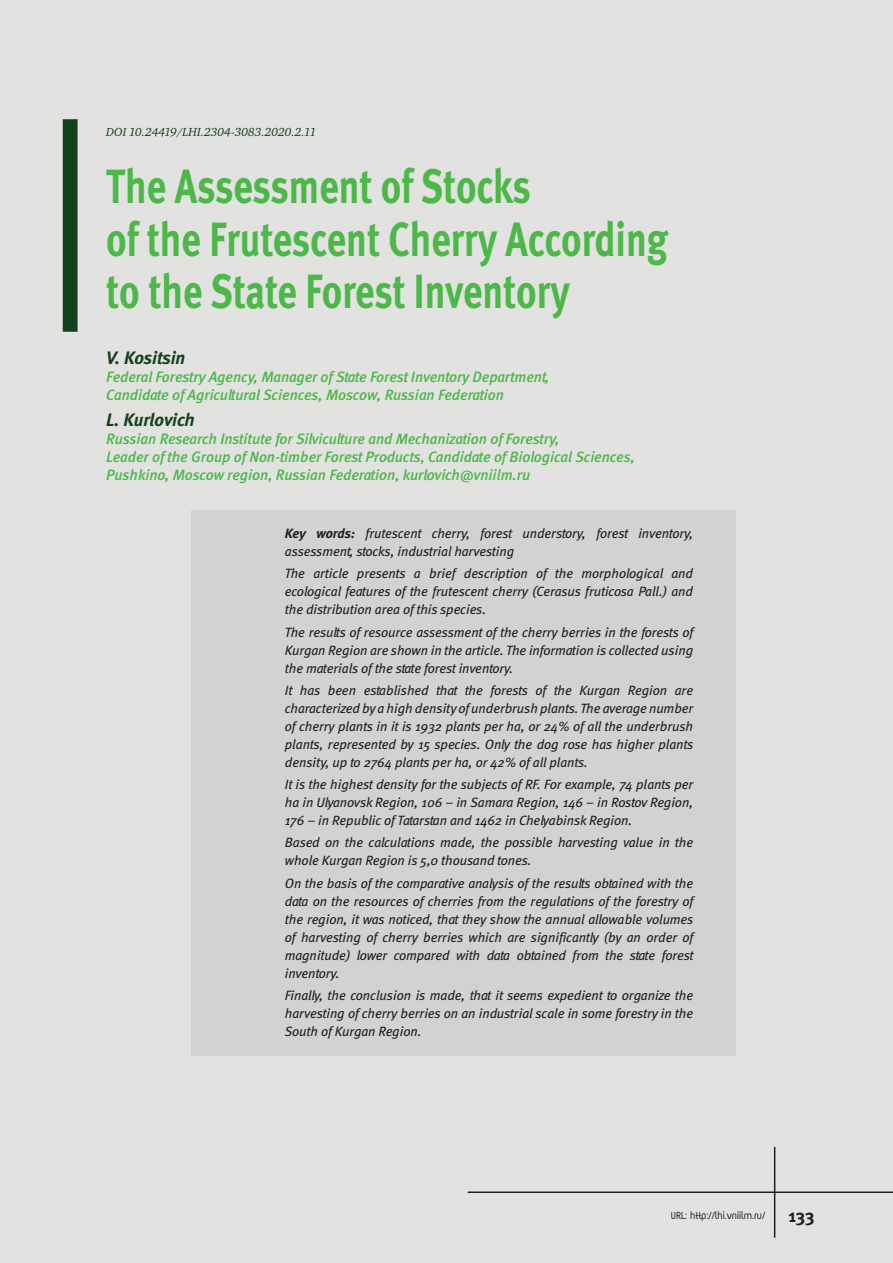
<style>
.page{position:relative;width:893px;height:1263px;background:#e2e2e1}
.page>*{position:absolute;margin:0;border:0;box-sizing:border-box;transform-origin:0 0}
.Zag_1{font:48px/52.5px "Meta Bold LFC";color:#4cb848;scale:.8 1}
.Zag_Avtor{font:italic 18px "Meta Bold C";letter-spacing:-.005em;color:#13431d}
.t1{font:18px "Meta Bold C";color:#231f20}
.Zag_Avtor_01{font:italic 15px/18px "Meta Medium C";letter-spacing:-.01em;color:#4cb848}
.Annotaciya{font:italic 13.5px/18px "Meta Book C";letter-spacing:-.01em;color:#231f20;text-align:justify}
.UDK{font:italic 12px "Charter C";color:#13431d}
.t2{font:700 12px "Magic C";color:#231f20}
.s1{font-family:"Meta Bold LFC"}
</style>
<div class="page">
<hr style="left:468px;top:1191px;width:425px;height:2px;background:#231f20">
<hr style="left:774px;top:1147px;width:1px;height:90px;background:#231f20">
<div style="left:63px;top:119px;width:15px;height:213px;background:#13431d"></div>
<div style="left:191px;top:510px;width:545px;height:66px;background:#d1d2d4"></div>
<div style="left:191px;top:551px;width:545px;height:83px;background:#d1d2d4"></div>
<div style="left:191px;top:609px;width:545px;height:83px;background:#d1d2d4"></div>
<div style="left:191px;top:667px;width:545px;height:120px;background:#d1d2d4"></div>
<div style="left:191px;top:761px;width:545px;height:84px;background:#d1d2d4"></div>
<div style="left:191px;top:820px;width:545px;height:65px;background:#d1d2d4"></div>
<div style="left:191px;top:860px;width:545px;height:137px;background:#d1d2d4"></div>
<div style="left:191px;top:972px;width:545px;height:84px;background:#d1d2d4"></div>
<p class="UDK" style="left:106px;top:126px;width:212px">DOI 10.24419/LHI.2304-3083.2020.2.11</p>
<p class="Zag_1" style="left:106px;top:160px;width:703px">The Assessment of Stocks<br>of the Frutescent Cherry According to the State Forest Inventory</p>
<p class="Zag_Avtor" style="left:106px;top:347px;width:81px">V. Kositsin</p>
<p class="Zag_Avtor_01" style="left:106px;top:368px;width:445px">Federal Forestry Agency, Manager of State Forest Inventory Department,</p>
<p class="Zag_Avtor_01" style="left:106px;top:386px;width:399px">Candidate of Agricultural Sciences, Moscow, Russian Federation</p>
<p class="Zag_Avtor" style="left:106px;top:409px;width:90px">L. Kurlovich</p>
<p class="Zag_Avtor_01" style="left:106px;top:429px;width:455px">Russian Research Institute for Silviculture and Mechanization of Forestry,</p>
<p class="Zag_Avtor_01" style="left:106px;top:447px;width:530px">Leader of the Group of Non-timber Forest Products, Candidate of Biological Sciences,<br>Pushkino, Moscow region, Russian Federation, kurlovich@vniilm.ru</p>
<p class="Annotaciya" style="left:285px;top:524px;width:410px"><span class="s1">Key words:</span> frutescent cherry, forest understory, forest inventory, assessment, stocks, industrial harvesting</p>
<p class="Annotaciya" style="left:285px;top:564px;width:410px">The article presents a brief description of the morphological and ecological features of the frutescent cherry (Cerasus fruticosa Pall.) and the distribution area of this species.</p>
<p class="Annotaciya" style="left:285px;top:623px;width:410px">The results of resource assessment of the cherry berries in the forests of Kurgan Region are shown in the article. The information is collected using the materials of the state forest inventory.</p>
<p class="Annotaciya" style="left:285px;top:681px;width:410px">It has been established that the forests of the Kurgan Region are characterized by a high density of underbrush plants. The average number of cherry plants in it is 1932 plants per ha, or 24% of all the underbrush plants, represented by 15 species. Only the dog rose has higher plants density, up to 2764 plants per ha, or 42% of all plants.</p>
<p class="Annotaciya" style="left:285px;top:775px;width:410px">It is the highest density for the subjects of RF. For example, 74 plants per ha in Ulyanovsk Region, 106 – in Samara Region, 146 – in Rostov Region, 176 – in Republic of Tatarstan and 1462 in Chelyabinsk Region.</p>
<p class="Annotaciya" style="left:285px;top:834px;width:410px">Based on the calculations made, the possible harvesting value in the whole Kurgan Region is 5,0 thousand tones.</p>
<p class="Annotaciya" style="left:285px;top:874px;width:410px">On the basis of the comparative analysis of the results obtained with the data on the resources of cherries from the regulations of the forestry of the region, it was noticed, that they show the annual allowable volumes of harvesting of cherry berries which are significantly (by an order of magnitude) lower compared with data obtained from the state forest inventory.</p>
<p class="Annotaciya" style="left:285px;top:986px;width:410px">Finally, the conclusion is made, that it seems expedient to organize the harvesting of cherry berries on an industrial scale in some forestry in the South of Kurgan Region.</p>
<p class="t2" style="left:671px;top:1210px;width:96px">URL: http://lhi.vniilm.ru/</p>
<h2 class="t1" style="left:788px;top:1205px;width:28px">133</h2>
</div>
